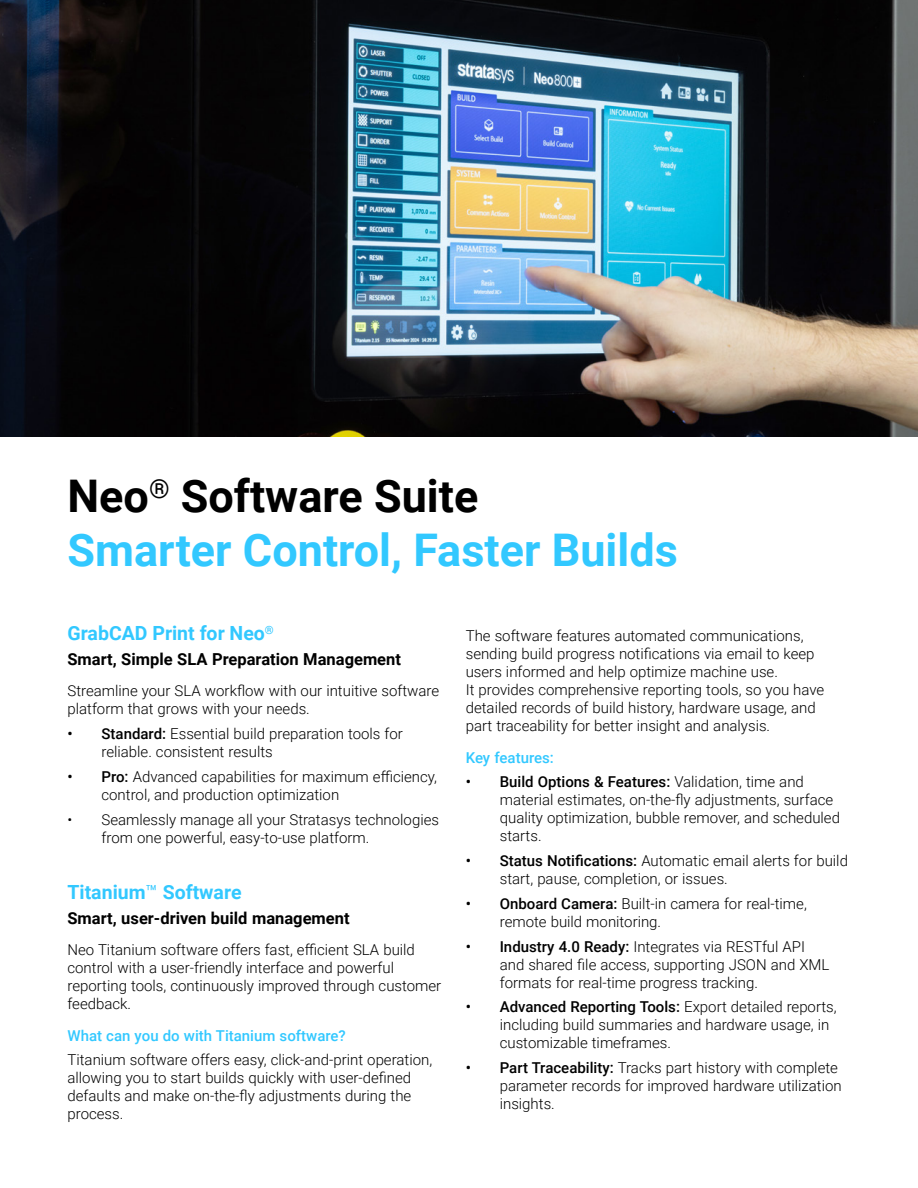
<style>
.page{position:relative;width:918px;height:1188px;background:#fff}
.page>*{position:absolute;margin:0;border:0;box-sizing:border-box;transform-origin:0 0}
.t1{font:700 45px/54px "Roboto";color:#32c8ff}
.t2{font:700 19.5px "Roboto";color:#32c8ff}
.t3{font:700 16.5px "Roboto";color:#000}
.t4{font:300 15px/18px "Roboto";color:#000}
.t5{font:500 15px "Roboto";color:#32c8ff}
.s1{color:#000}
.s2{font-weight:500}
.s3{font-weight:400}
</style>
<div class="page">
<img style="left:0;top:0;width:918px;height:436px">
<h1 class="t1" style="left:68px;top:468px;width:612px"><span class="s1">Neo</span><sup>®</sup> <span class="s1">Software Suite<br></span>Smarter Control, Faster Builds</h1>
<h2 class="t2" style="left:68px;top:620px;width:208px">GrabCAD Print for Neo<sup>®</sup></h2>
<p class="t3" style="left:68px;top:648px;width:335px">Smart, Simple SLA Preparation Management</p>
<p class="t4" style="left:68px;top:682px;width:373px">Streamline your SLA workflow with our intuitive software platform that grows with your needs.</p>
<p class="t4" style="left:102px;top:724px;width:303px;text-indent:-34px"><span class="s2">• Standard:</span> Essential build preparation tools for reliable. consistent results</p>
<p class="t4" style="left:102px;top:767px;width:337px;text-indent:-34px"><span class="s2">• Pro:</span> Advanced capabilities for maximum efficiency, control, and production optimization</p>
<p class="t4" style="left:102px;top:810px;width:339px;text-indent:-34px">• Seamlessly manage all your Stratasys technologies from one powerful, easy-to-use platform.</p>
<h2 class="t2" style="left:68px;top:878px;width:176px">Titanium<span class="s3">™</span> Software</h2>
<p class="t3" style="left:68px;top:906px;width:284px">Smart, user-driven build management</p>
<p class="t4" style="left:68px;top:940px;width:375px">Neo Titanium software offers fast, efficient SLA build control with a user-friendly interface and powerful reporting tools, continuously improved through customer feedback.</p>
<p class="t5" style="left:68px;top:1025px;width:280px">What can you do with Titanium software?</p>
<p class="t4" style="left:68px;top:1051px;width:366px">Titanium software offers easy, click-and-print operation, allowing you to start builds quickly with user-defined defaults and make on-the-fly adjustments during the process.</p>
<p class="t4" style="left:466px;top:626px;width:360px">The software features automated communications, sending build progress notifications via email to keep users informed and help optimize machine use.<br>It provides comprehensive reporting tools, so you have detailed records of build history, hardware usage, and part traceability for better insight and analysis.</p>
<p class="t5" style="left:466px;top:747px;width:90px">Key features:</p>
<p class="t4" style="left:500px;top:772px;width:342px;text-indent:-34px"><span class="s2">• Build Options &amp; Features:</span> Validation, time and material estimates, on-the-fly adjustments, surface quality optimization, bubble remover, and scheduled starts.</p>
<p class="t4" style="left:500px;top:851px;width:350px;text-indent:-34px"><span class="s2">• Status Notifications:</span> Automatic email alerts for build start, pause, completion, or issues.</p>
<p class="t4" style="left:500px;top:894px;width:309px;text-indent:-34px"><span class="s2">• Onboard Camera:</span> Built-in camera for real-time, remote build monitoring.</p>
<p class="t4" style="left:500px;top:937px;width:331px;text-indent:-34px"><span class="s2">• Industry 4.0 Ready:</span> Integrates via RESTful API and shared file access, supporting JSON and XML formats for real-time progress tracking.</p>
<p class="t4" style="left:500px;top:997px;width:338px;text-indent:-34px"><span class="s2">• Advanced Reporting Tools:</span> Export detailed reports, including build summaries and hardware usage, in customizable timeframes.</p>
<p class="t4" style="left:500px;top:1058px;width:344px;text-indent:-34px"><span class="s2">• Part Traceability:</span> Tracks part history with complete parameter records for improved hardware utilization insights.</p>
</div>
